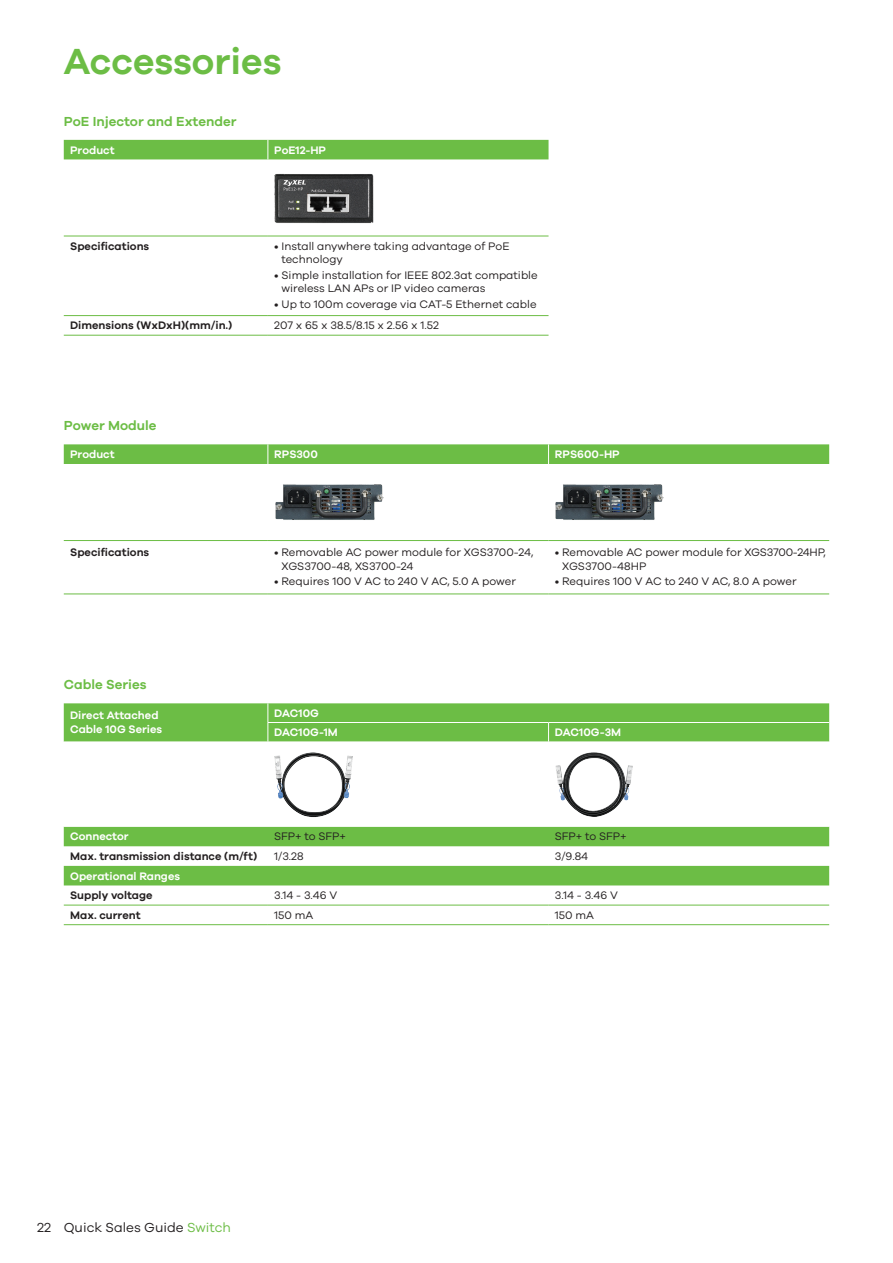
<style>
.page{position:relative;width:893px;height:1263px;background:#fff}
.page>*{position:absolute;margin:0;border:0;box-sizing:border-box;transform-origin:0 0}
.Title-20pt{font:600 37.5px "Galano Grotesque";color:#6cbd45}
.Title-20pt-2{font:600 13.5px "Galano Grotesque";color:#6cbd45}
.t1{font:13.5px "Galano Grotesque";color:#231f20}
.table_texts{font:11.25px/13.5px "Galano Grotesque";color:#231f20}
.table_texts-2{font:600 11.25px "Galano Grotesque";color:#231f20}
.table_texts-3{font:600 11.25px "Galano Grotesque";color:#fff}
.table_texts_bold{font:600 11.25px "Galano Grotesque";color:#fff}
.s1{color:#6cbd45}
</style>
<div class="page">
<svg style="left:64px;top:703px;width:765px;height:182px;fill:#6cbd45"></svg>
<svg style="left:64px;top:742px;width:765px;height:85px"></svg>
<hr style="left:267px;top:722px;width:282px;height:1px;background:#fff">
<svg style="left:267px;top:703px;width:1px;height:39px"></svg>
<hr style="left:549px;top:722px;width:280px;height:1px;background:#fff">
<svg style="left:548px;top:723px;width:1px;height:19px"></svg>
<hr style="left:64px;top:905px;width:204px;height:1px;background:#6cbd45">
<hr style="left:64px;top:924px;width:204px;height:1px;background:#6cbd45">
<hr style="left:268px;top:905px;width:281px;height:1px;background:#6cbd45">
<hr style="left:549px;top:905px;width:280px;height:1px;background:#6cbd45">
<hr style="left:268px;top:924px;width:281px;height:1px;background:#6cbd45">
<hr style="left:549px;top:924px;width:280px;height:1px;background:#6cbd45">
<div style="left:64px;top:140px;width:485px;height:19px;background:#6cbd45"></div>
<hr style="left:64px;top:236px;width:204px;height:1px;background:#6cbd45">
<hr style="left:268px;top:236px;width:281px;height:1px;background:#6cbd45">
<hr style="left:64px;top:315px;width:204px;height:1px;background:#6cbd45">
<hr style="left:64px;top:335px;width:204px;height:1px;background:#6cbd45">
<hr style="left:268px;top:315px;width:281px;height:1px;background:#6cbd45">
<hr style="left:268px;top:335px;width:281px;height:1px;background:#6cbd45">
<div style="left:64px;top:444px;width:765px;height:20px;background:#6cbd45"></div>
<hr style="left:64px;top:540px;width:204px;height:1px;background:#6cbd45">
<hr style="left:64px;top:593px;width:204px;height:1px;background:#6cbd45">
<hr style="left:268px;top:540px;width:281px;height:1px;background:#6cbd45">
<hr style="left:268px;top:593px;width:281px;height:1px;background:#6cbd45">
<hr style="left:549px;top:540px;width:280px;height:1px;background:#6cbd45">
<hr style="left:549px;top:593px;width:280px;height:1px;background:#6cbd45">
<img style="left:274px;top:750px;width:80px;height:68px">
<img style="left:274px;top:174px;width:100px;height:50px">
<img style="left:555px;top:484px;width:109px;height:36px">
<img style="left:275px;top:484px;width:108px;height:36px">
<img style="left:555px;top:751px;width:78px;height:67px">
<p class="Title-20pt" style="left:64px;top:38px;width:219px">Accessories</p>
<p class="Title-20pt-2" style="left:64px;top:113px;width:174px">PoE Injector and Extender</p>
<p class="table_texts_bold" style="left:70px;top:143px;width:46px">Product</p>
<p class="table_texts_bold" style="left:274px;top:143px;width:53px">PoE12-HP</p>
<p class="table_texts-2" style="left:70px;top:239px;width:81px">Specifications</p>
<p class="table_texts" style="left:281px;top:239px;width:230px;text-indent:-7px">• Install anywhere taking advantage of PoE technology</p>
<p class="table_texts" style="left:281px;top:268px;width:258px;text-indent:-7px">• Simple installation for IEEE 802.3at compatible wireless LAN APs or IP video cameras</p>
<p class="table_texts" style="left:274px;top:297px;width:264px">• Up to 100m coverage via CAT-5 Ethernet cable</p>
<p class="table_texts-2" style="left:70px;top:319px;width:164px">Dimensions (WxDxH)(mm/in.)</p>
<p class="table_texts" style="left:274px;top:318px;width:166px">207 x 65 x 38.5/8.15 x 2.56 x 1.52</p>
<p class="Title-20pt-2" style="left:64px;top:417px;width:94px">Power Module</p>
<p class="table_texts_bold" style="left:70px;top:447px;width:46px">Product</p>
<p class="table_texts_bold" style="left:274px;top:447px;width:45px">RPS300</p>
<p class="table_texts_bold" style="left:555px;top:447px;width:66px">RPS600-HP</p>
<p class="table_texts-2" style="left:70px;top:546px;width:81px">Specifications</p>
<p class="table_texts" style="left:281px;top:545px;width:253px;text-indent:-7px">• Removable AC power module for XGS3700-24,<br>XGS3700-48, XS3700-24</p>
<p class="table_texts" style="left:274px;top:574px;width:243px">• Requires 100 V AC to 240 V AC, 5.0 A power</p>
<p class="table_texts" style="left:562px;top:545px;width:265px;text-indent:-7px">• Removable AC power module for XGS3700-24HP,<br>XGS3700-48HP</p>
<p class="table_texts" style="left:555px;top:574px;width:243px">• Requires 100 V AC to 240 V AC, 8.0 A power</p>
<p class="Title-20pt-2" style="left:64px;top:676px;width:84px">Cable Series</p>
<p class="table_texts-3" style="left:70px;top:709px;width:90px">Direct Attached</p>
<p class="table_texts-3" style="left:70px;top:722px;width:94px">Cable 10G Series</p>
<p class="table_texts-3" style="left:274px;top:706px;width:46px">DAC10G</p>
<p class="table_texts-3" style="left:274px;top:725px;width:65px">DAC10G-1M</p>
<p class="table_texts-3" style="left:555px;top:725px;width:68px">DAC10G-3M</p>
<p class="table_texts-3" style="left:70px;top:830px;width:60px">Connector</p>
<p class="table_texts" style="left:274px;top:829px;width:73px">SFP+ to SFP+</p>
<p class="table_texts" style="left:555px;top:829px;width:73px">SFP+ to SFP+</p>
<p class="table_texts-2" style="left:70px;top:849px;width:188px">Max. transmission distance (m/ft)</p>
<p class="table_texts" style="left:274px;top:849px;width:31px">1/3.28</p>
<p class="table_texts" style="left:555px;top:849px;width:35px">3/9.84</p>
<p class="table_texts-3" style="left:70px;top:869px;width:111px">Operational Ranges</p>
<p class="table_texts-2" style="left:70px;top:888px;width:84px">Supply voltage</p>
<p class="table_texts" style="left:274px;top:888px;width:65px">3.14 - 3.46 V</p>
<p class="table_texts" style="left:555px;top:888px;width:65px">3.14 - 3.46 V</p>
<p class="table_texts-2" style="left:70px;top:908px;width:72px">Max. current</p>
<p class="table_texts" style="left:274px;top:908px;width:41px">150 mA</p>
<p class="table_texts" style="left:555px;top:908px;width:41px">150 mA</p>
<p class="t1" style="left:37px;top:1219px;width:15px">22</p>
<p class="t1" style="left:64px;top:1219px;width:169px">Quick Sales Guide <span class="s1">Switch</span></p>
</div>
